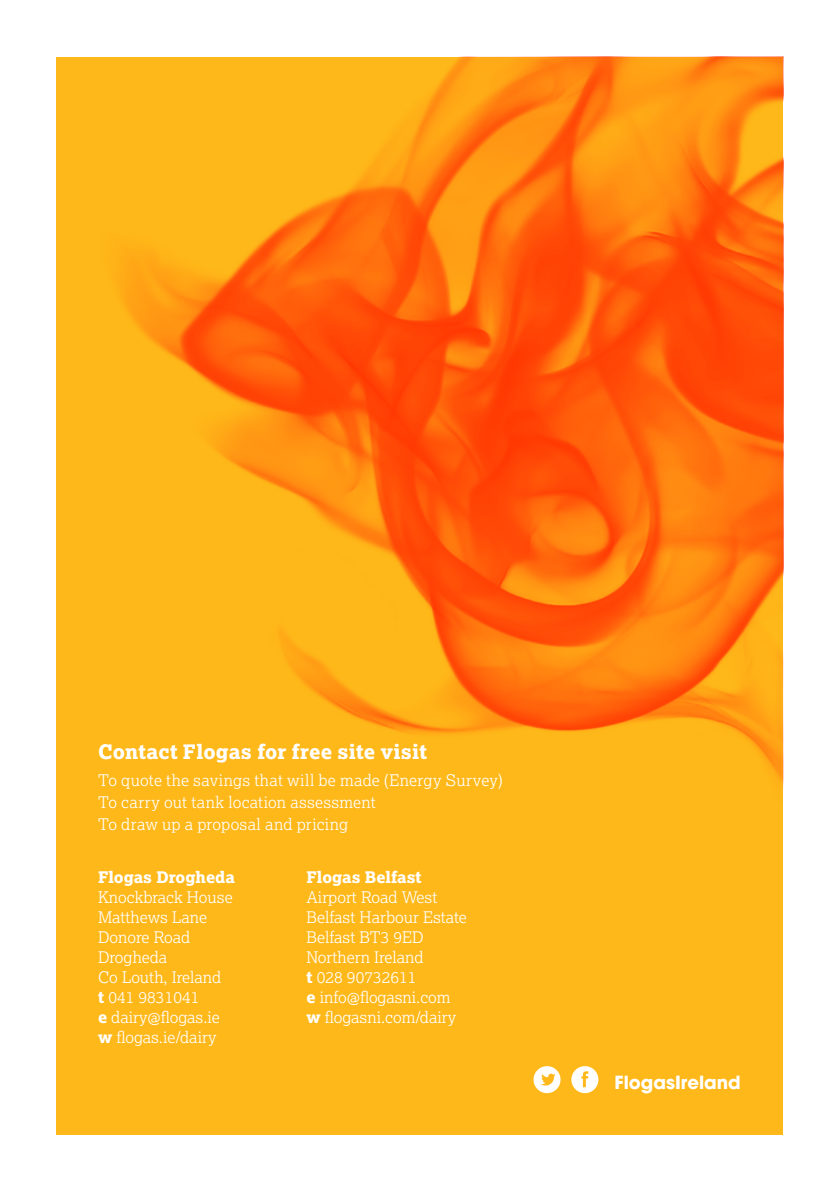
<style>
.page{position:relative;width:840px;height:1191px;background:#fff}
.page>*{position:absolute;margin:0;border:0;box-sizing:border-box;transform-origin:0 0}
.t1{font:800 20px "Lexia";letter-spacing:.01em;color:#fff}
.t2{font:700 18px "Avant Garde";color:#fff}
.t3{font:300 16px/20px "Lexia";color:#fff}
.t4{font:800 16px "Lexia";color:#fff}
.s1{font-weight:800}
</style>
<div class="page">
<div style="left:57px;top:57px;width:725px;height:1077px;background:#ffb819"></div>
<img style="left:119px;top:57px;width:663px;height:1037px">
<svg style="left:533px;top:1066px;width:27px;height:27px"></svg>
<svg style="left:571px;top:1066px;width:27px;height:27px"></svg>
<p class="t1" style="left:98px;top:738px;width:330px">Contact Flogas for free site visit</p>
<p class="t3" style="left:98px;top:769px;width:406px;line-height:22px">To quote the savings that will be made (Energy Survey)<br>To carry out tank location assessment<br>To draw up a proposal and pricing</p>
<p class="t4" style="left:98px;top:866px;width:138px">Flogas Drogheda</p>
<p class="t3" style="left:98px;top:886px;width:136px">Knockbrack House<br>Matthews Lane<br>Donore Road<br>Drogheda<br>Co Louth, Ireland<br><span class="s1">t</span> 041 9831041<br><span class="s1">e</span> dairy@flogas.ie <span class="s1">w</span> flogas.ie/dairy</p>
<p class="t4" style="left:306px;top:866px;width:117px">Flogas Belfast</p>
<p class="t3" style="left:306px;top:886px;width:162px">Airport Road West<br>Belfast Harbour Estate<br>Belfast BT3 9ED<br>Northern Ireland<br><span class="s1">t</span> 028 90732611<br><span class="s1">e</span> info@flogasni.com <span class="s1">w</span> flogasni.com/dairy</p>
<p class="t2" style="left:614px;top:1070px;width:128px">FlogasIreland</p>
</div>
